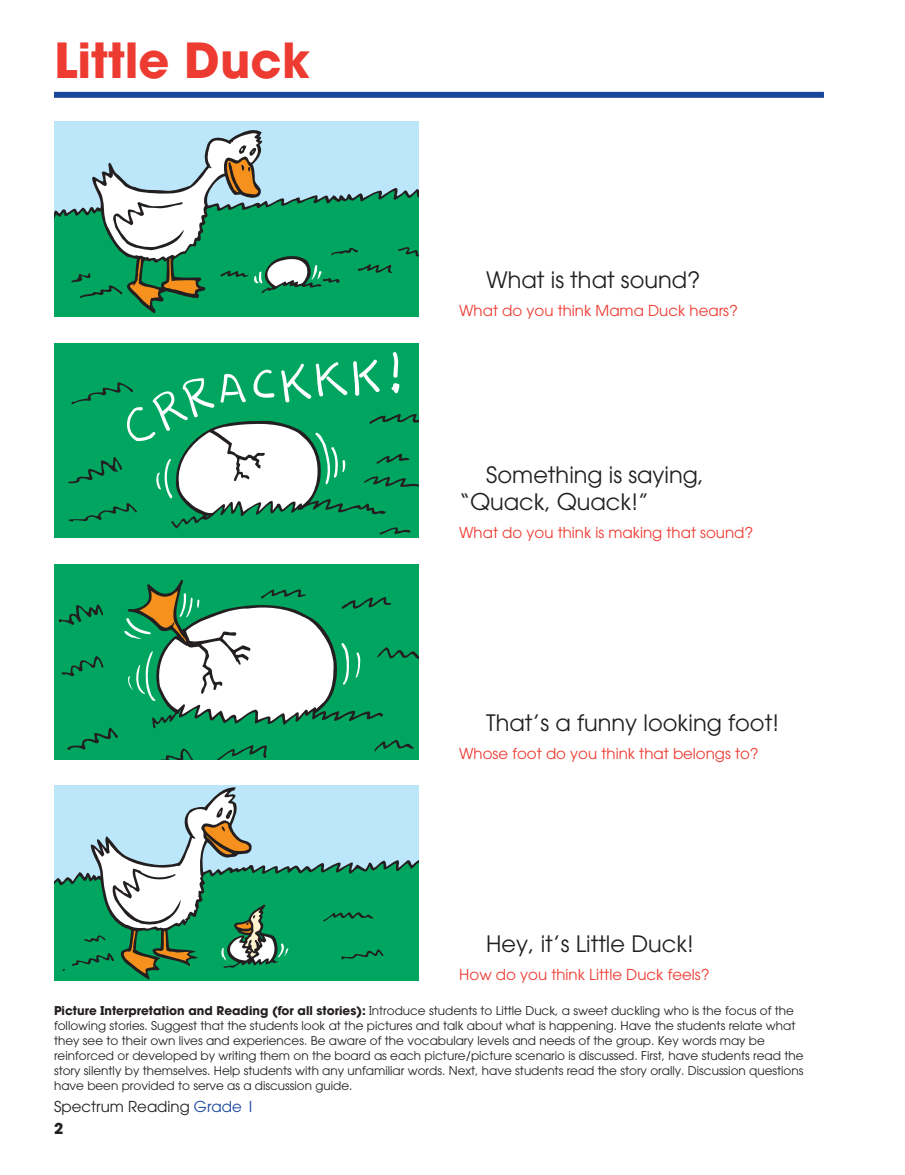
<style>
.page{position:relative;width:905px;height:1175px;background:#fff}
.page>*{position:absolute;margin:0;border:0;box-sizing:border-box;transform-origin:0 0}
.t1{font:48px "EDU Avant Garde Bold";color:#ee3b32}
.t2{font:22.5px/27px "EDU Avant Garde Book";color:#231f20}
.t3{font:15px "EDU Avant Garde Book";color:#ee3b32}
.t4{font:15px "EDU Avant Garde Book";color:#231f20}
.t5{font:15px "EDU Avant Garde Bold";color:#231f20}
.t6{font:12px/15px "EDU Avant Garde Book";color:#231f20}
.s1{font-family:"EDU Avant Garde Bold"}
.s2{color:#18469d}
</style>
<div class="page">
<div style="left:54px;top:973px;width:364px;height:7px;background:#00a660"></div>
<svg style="left:54px;top:785px;width:364px;height:188px;background:#6abca5"></svg>
<div style="left:54px;top:564px;width:364px;height:195px;background:#00a660"></div>
<svg style="left:58px;top:604px;width:46px;height:21px"></svg>
<svg style="left:61px;top:656px;width:42px;height:23px"></svg>
<svg style="left:124px;top:580px;width:294px;height:148px"></svg>
<svg style="left:67px;top:727px;width:51px;height:23px"></svg>
<svg style="left:374px;top:739px;width:40px;height:12px"></svg>
<svg style="left:217px;top:745px;width:50px;height:14px"></svg>
<svg style="left:136px;top:748px;width:57px;height:11px"></svg>
<div style="left:54px;top:343px;width:364px;height:194px;background:#00a660"></div>
<svg style="left:68px;top:351px;width:350px;height:183px"></svg>
<div style="left:54px;top:306px;width:364px;height:10px;background:#00a660"></div>
<svg style="left:54px;top:122px;width:364px;height:184px;background:#68bca3"></svg>
<div style="left:54px;top:92px;width:770px;height:6px;background:#18469d"></div>
<h1 class="t1" style="left:54px;top:30px;width:258px">Little Duck</h1>
<h2 class="t2" style="left:486px;top:267px;width:216px">What is that sound?</h2>
<p class="t3" style="left:459px;top:302px;width:280px">What do you think Mama Duck hears?</p>
<h2 class="t2" style="left:459px;top:461px;width:246px;text-indent:27px">Something is saying, “Quack, Quack!”</h2>
<p class="t3" style="left:459px;top:523px;width:295px">What do you think is making that sound?</p>
<h2 class="t2" style="left:486px;top:709px;width:294px">That’s a funny looking foot!</h2>
<p class="t3" style="left:459px;top:744px;width:301px">Whose foot do you think that belongs to?</p>
<h2 class="t2" style="left:486px;top:930px;width:209px">Hey, it’s Little Duck!</h2>
<p class="t3" style="left:459px;top:965px;width:252px">How do you think Little Duck feels?</p>
<p class="t6" style="left:54px;top:1002px;width:751px"><span class="s1">Picture Interpretation and Reading (for all stories):</span> Introduce students to Little Duck, a sweet duckling who is the focus of the following stories. Suggest that the students look at the pictures and talk about what is happening. Have the students relate what they see to their own lives and experiences. Be aware of the vocabulary levels and needs of the group. Key words may be reinforced or developed by writing them on the board as each picture/picture scenario is discussed. First, have students read the story silently by themselves. Help students with any unfamiliar words. Next, have students read the story orally. Discussion questions have been provided to serve as a discussion guide.</p>
<p class="t4" style="left:54px;top:1097px;width:201px">Spectrum Reading <span class="s2">Grade 1</span></p>
<p class="t5" style="left:54px;top:1119px;width:11px">2</p>
</div>
